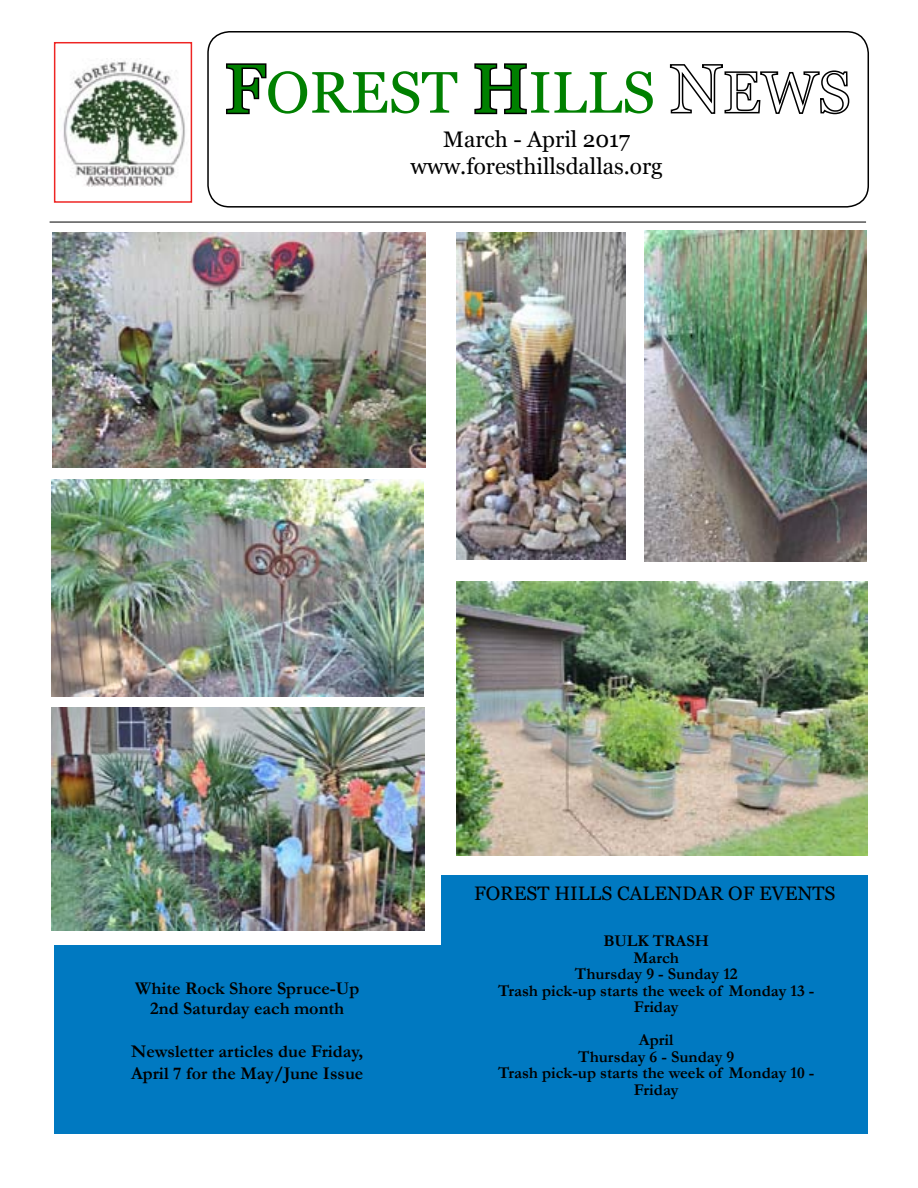
<style>
.page{position:relative;width:918px;height:1188px;background:#fff}
.page>*{position:absolute;margin:0;border:0;box-sizing:border-box;transform-origin:0 0}
.t1{font:58.5px "Vani";color:#008000}
.t2{font:22.5px/27px "Vani";color:#000;text-align:center}
.t3{font:19.5px "Vani";color:#000}
.t4{font:700 18px/19.5px "Garamond";color:#000;text-align:center}
.t5{font:700 16.5px/16.5px "Garamond";color:#000;text-align:center}
.s1{font-size:69px}
</style>
<div class="page">
<div style="left:54px;top:42px;width:138px;height:161px;border:2px solid #ee2524"></div>
<hr style="left:50px;top:222px;width:816px;height:1px;background:#000">
<div style="left:207px;top:31px;width:662px;height:177px;border:2px solid #000;border-radius:22px"></div>
<div style="left:441px;top:876px;width:427px;height:258px;background:#0079c1"></div>
<svg style="left:226px;top:63px;width:41px;height:52px"></svg>
<svg style="left:474px;top:63px;width:53px;height:52px"></svg>
<svg style="left:669px;top:64px;width:181px;height:51px"></svg>
<div style="left:54px;top:945px;width:408px;height:189px;background:#0079c1"></div>
<img style="left:63px;top:58px;width:122px;height:129px">
<img style="left:53px;top:233px;width:373px;height:234px">
<img style="left:52px;top:708px;width:372px;height:222px">
<img style="left:457px;top:232px;width:169px;height:327px">
<img style="left:52px;top:479px;width:371px;height:217px">
<img style="left:645px;top:230px;width:221px;height:332px">
<img style="left:457px;top:582px;width:411px;height:273px">
<h1 class="t1" style="left:225px;top:58px;width:432px"><span class="s1">F</span>OREST <span class="s1">H</span>ILLS</h1>
<h2 class="t2" style="left:411px;top:125px;width:254px">March - April 2017 www.foresthillsdallas.org</h2>
<p class="t4" style="left:135px;top:979px;width:226px">White Rock Shore Spruce-Up<br>2nd Saturday each month</p>
<p class="t4" style="left:131px;top:1041px;width:234px;line-height:21.6px;text-align:left">Newsletter articles due Friday,<br>April 7 for the May/June Issue</p>
<p class="t3" style="left:474px;top:882px;width:363px">FOREST HILLS CALENDAR OF EVENTS</p>
<p class="t5" style="left:498px;top:933px;width:318px">BULK TRASH<br>March<br>Thursday 9 - Sunday 12<br>Trash pick-up starts the week of Monday 13 -<br>Friday</p>
<p class="t5" style="left:498px;top:1032px;width:318px">April<br>Thursday 6 - Sunday 9<br>Trash pick-up starts the week of Monday 10 -<br>Friday</p>
</div>
